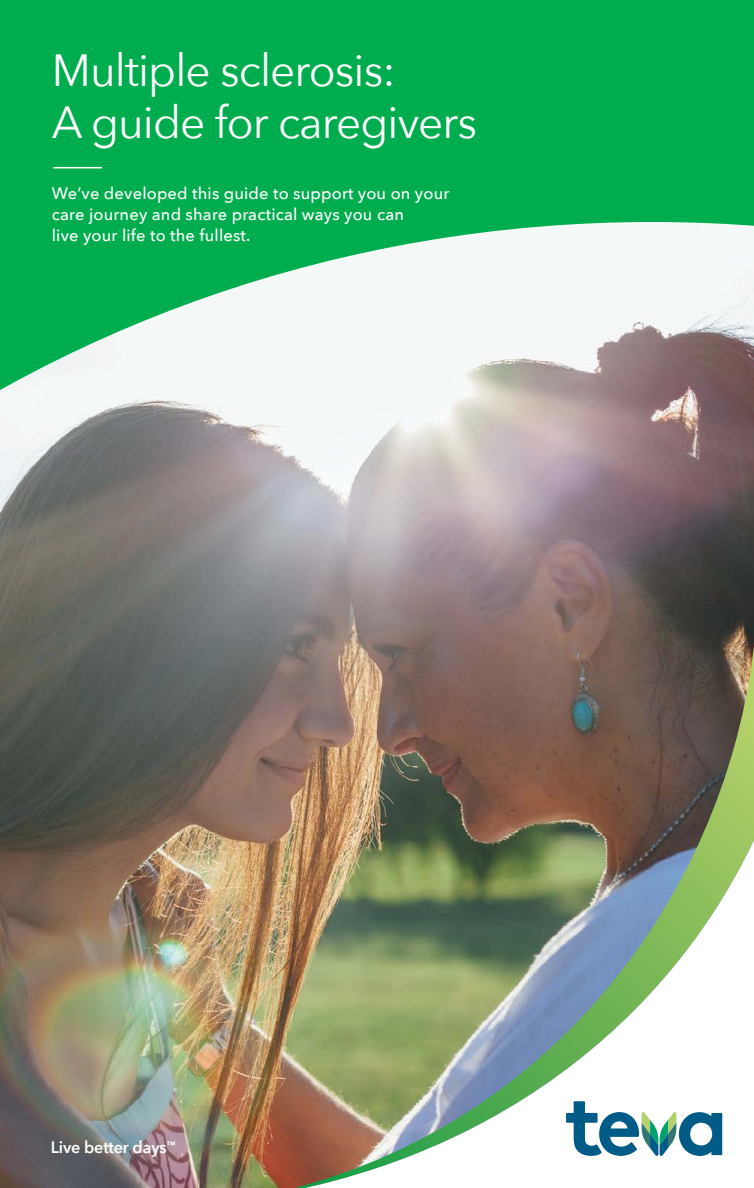
<style>
.page{position:relative;width:754px;height:1188px;background:#fff}
.page>*{position:absolute;margin:0;border:0;box-sizing:border-box;transform-origin:0 0}
.t1{font:45px/52.5px "Avenir Next";letter-spacing:-.02em;color:#fff}
.t2{font:500 16.5px/21px "Avenir Next";letter-spacing:.01em;color:#fff}
.t3{font:600 16.5px "Avenir Next";letter-spacing:-.01em;color:#fff}
</style>
<div class="page">
<img style="left:0;top:0;width:754px;height:1188px">
<img style="left:234px;top:591px;width:520px;height:597px">
<svg style="left:566px;top:1101px;width:156px;height:55px"></svg>
<hr style="left:53px;top:167px;width:49px;height:1px;background:#fff">
<h1 class="t1" style="left:52px;top:42px;width:427px">Multiple sclerosis:<br>A guide for caregivers</h1>
<p class="t2" style="left:52px;top:183px;width:399px">We’ve developed this guide to support you on your care journey and share practical ways you can<br>live your life to the fullest.</p>
<p class="t3" style="left:51px;top:1133px;width:126px">Live better days<sup>™</sup></p>
</div>
